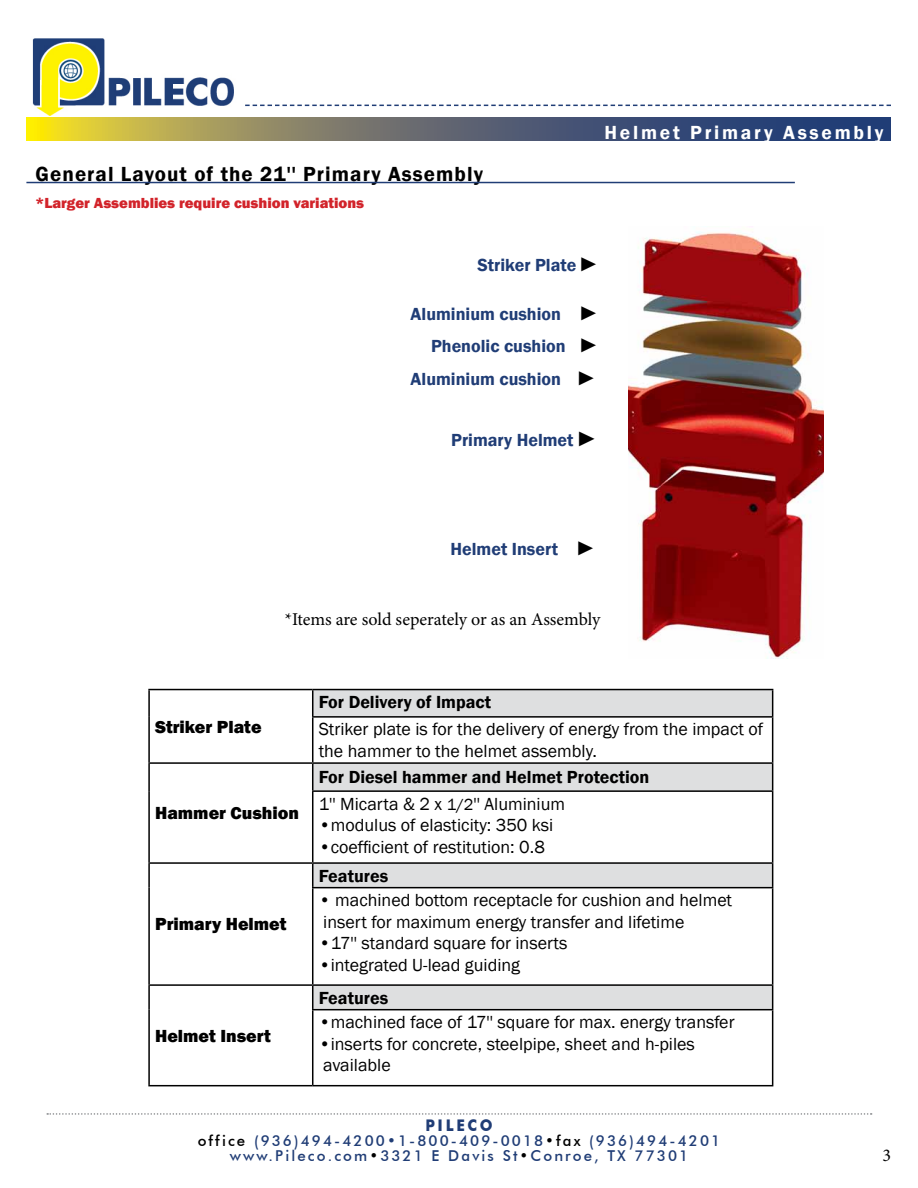
<style>
.page{position:relative;width:918px;height:1188px;background:#fff}
.page>*{position:absolute;margin:0;border:0;box-sizing:border-box;transform-origin:0 0}
.t1{font:31.5px "Minion Pro";color:#000}
.t2{font:30px/48.6px "Minion Pro";color:#000}
.t3{font:600 21px "Franklin Gothic";letter-spacing:.05em;color:#000}
.t4{font:600 19.5px "Franklin Gothic";letter-spacing:.14em;color:#fff}
.t5{font:18px/21.6px "Franklin Gothic";color:#000}
.t6{font:600 18px/26.4px "Franklin Gothic";color:#000}
.t7{font:600 18px "Franklin Gothic";color:#203d76}
.t8{font:800 18px "Franklin Gothic";color:#000}
.t9{font:18px "Minion Pro";letter-spacing:-.005em;color:#000}
.t10{font:700 16.05px "Futura BT";letter-spacing:.18em;color:#203d76;scale:.93 1}
.t11{font:500 15px/15px "Futura BT";letter-spacing:.14em;color:#203d76;text-align:center}
.t12{font:800 15px "Franklin Gothic";color:#d2232a}
.s1{font-weight:400}
.s2{font-weight:400;font-size:16.5px}
.s3{color:#000}
</style>
<div class="page">
<img style="left:32px;top:38px;width:216px;height:77px">
<svg style="left:245px;top:105px;width:646px;height:1px"></svg>
<svg style="left:47px;top:1113px;width:825px;height:2px"></svg>
<svg style="left:26px;top:117px;width:865px;height:23px;background:#6e7265"></svg>
<img style="left:629px;top:229px;width:194px;height:430px">
<div style="left:313px;top:690px;width:460px;height:27px;background:#dedfe0"></div>
<svg style="left:313px;top:718px;width:459px;height:367px"></svg>
<svg style="left:313px;top:764px;width:459px;height:245px"></svg>
<hr style="left:313px;top:689px;width:460px;height:1px;background:#000">
<svg style="left:772px;top:690px;width:1px;height:26px"></svg>
<hr style="left:312px;top:716px;width:461px;height:2px;background:#000">
<hr style="left:772px;top:718px;width:1px;height:44px;background:#000">
<hr style="left:148px;top:762px;width:165px;height:2px;background:#000">
<hr style="left:313px;top:762px;width:460px;height:2px;background:#000">
<svg style="left:772px;top:764px;width:1px;height:26px"></svg>
<hr style="left:312px;top:790px;width:461px;height:2px;background:#000">
<hr style="left:772px;top:792px;width:1px;height:70px;background:#000">
<hr style="left:148px;top:862px;width:165px;height:2px;background:#000">
<hr style="left:313px;top:862px;width:460px;height:2px;background:#000">
<svg style="left:772px;top:864px;width:1px;height:23px"></svg>
<hr style="left:312px;top:887px;width:461px;height:1px;background:#000">
<hr style="left:772px;top:888px;width:1px;height:96px;background:#000">
<hr style="left:148px;top:984px;width:165px;height:2px;background:#000">
<hr style="left:313px;top:984px;width:460px;height:2px;background:#000">
<svg style="left:772px;top:986px;width:1px;height:23px"></svg>
<hr style="left:312px;top:1009px;width:461px;height:1px;background:#000">
<hr style="left:772px;top:1010px;width:1px;height:75px;background:#000">
<hr style="left:313px;top:1085px;width:460px;height:1px;background:#000">
<hr style="left:148px;top:689px;width:165px;height:1px;background:#000">
<hr style="left:148px;top:690px;width:2px;height:27px;background:#000">
<svg style="left:312px;top:690px;width:1px;height:26px"></svg>
<hr style="left:148px;top:717px;width:2px;height:45px;background:#000">
<hr style="left:312px;top:718px;width:1px;height:44px;background:#000">
<hr style="left:148px;top:764px;width:2px;height:27px;background:#000">
<svg style="left:312px;top:764px;width:1px;height:26px"></svg>
<hr style="left:148px;top:791px;width:2px;height:71px;background:#000">
<hr style="left:312px;top:792px;width:1px;height:70px;background:#000">
<hr style="left:148px;top:864px;width:2px;height:24px;background:#000">
<svg style="left:312px;top:864px;width:1px;height:23px"></svg>
<hr style="left:148px;top:888px;width:2px;height:96px;background:#000">
<hr style="left:312px;top:888px;width:1px;height:96px;background:#000">
<hr style="left:148px;top:986px;width:2px;height:24px;background:#000">
<svg style="left:312px;top:986px;width:1px;height:23px"></svg>
<hr style="left:148px;top:1010px;width:2px;height:75px;background:#000">
<hr style="left:312px;top:1010px;width:1px;height:75px;background:#000">
<hr style="left:148px;top:1085px;width:165px;height:1px;background:#000">
<hr style="left:26px;top:182px;width:769px;height:1px;background:#203d76">
<p class="t3" style="left:36px;top:161px;width:449px">General Layout of the 21'' Primary Assembly</p>
<p class="t12" style="left:36px;top:194px;width:330px">*Larger Assemblies require cushion variations</p>
<p class="t4" style="left:605px;top:121px;width:280px">Helmet Primary Assembly</p>
<h2 class="t2" style="left:579px;top:238px;width:20px">▶ ▶</h2>
<p class="t7" style="left:477px;top:254px;width:100px">Striker Plate</p>
<p class="t7" style="left:411px;top:303px;width:152px">Aluminium cushion</p>
<p class="t7" style="left:431px;top:335px;width:136px">Phenolic cushion</p>
<p class="t7" style="left:411px;top:368px;width:152px">Aluminium cushion</p>
<h2 class="t2" style="left:579px;top:319px;width:20px">▶</h2>
<h2 class="t2" style="left:577px;top:352px;width:20px">▶</h2>
<h1 class="t1" style="left:577px;top:416px;width:21px">▶</h1>
<p class="t7" style="left:451px;top:428px;width:124px">Primary Helmet</p>
<p class="t7" style="left:450px;top:538px;width:109px">Helmet Insert</p>
<h2 class="t2" style="left:576px;top:522px;width:20px">▶</h2>
<p class="t9" style="left:285px;top:607px;width:317px">*Items are sold seperately or as an Assembly</p>
<p class="t8" style="left:155px;top:715px;width:108px">Striker Plate</p>
<p class="t6" style="left:319px;top:689px;width:174px">For Delivery of Impact</p>
<p class="t5" style="left:319px;top:719px;width:446px">Striker plate is for the delivery of energy from the impact of the hammer to the helmet assembly.</p>
<p class="t8" style="left:155px;top:802px;width:146px">Hammer Cushion</p>
<p class="t8" style="left:155px;top:913px;width:133px">Primary Helmet</p>
<p class="t8" style="left:155px;top:1024px;width:117px">Helmet Insert</p>
<p class="t6" style="left:319px;top:764px;width:332px">For Diesel hammer and Helmet Protection<br><span class="s1">1'' Micarta &amp; 2 x</span> <span class="s2">1/2</span><span class="s1">'' Aluminium</span></p>
<p class="t5" style="left:319px;top:815px;width:236px">•modulus of elasticity: 350 ksi</p>
<p class="t5" style="left:319px;top:837px;width:228px">•coefficient of restitution: 0.8</p>
<p class="t6" style="left:319px;top:863px;width:71px">Features</p>
<p class="t5" style="left:319px;top:890px;width:415px">• machined bottom receptacle for cushion and helmet insert for maximum energy transfer and lifetime</p>
<p class="t5" style="left:319px;top:933px;width:250px">•17'' standard square for inserts</p>
<p class="t5" style="left:319px;top:955px;width:203px">•integrated U-lead guiding</p>
<p class="t6" style="left:319px;top:985px;width:71px">Features</p>
<p class="t5" style="left:319px;top:1012px;width:417px">•machined face of 17'' square for max. energy transfer</p>
<p class="t5" style="left:319px;top:1033px;width:378px">•inserts for concrete, steelpipe, sheet and h-piles available</p>
<p class="t10" style="left:425px;top:1116px;width:74px">PILECO</p>
<p class="t11" style="left:198px;top:1133px;width:524px"><span class="s3">office</span> (936)494-4200•1-800-409-0018<span class="s3">•fax</span> (936)494-4201 www.Pileco.com<span class="s3">•</span>3321 E Davis St<span class="s3">•</span>Conroe, TX 77301</p>
<p class="t9" style="left:882px;top:1143px;width:10px">3</p>
</div>
